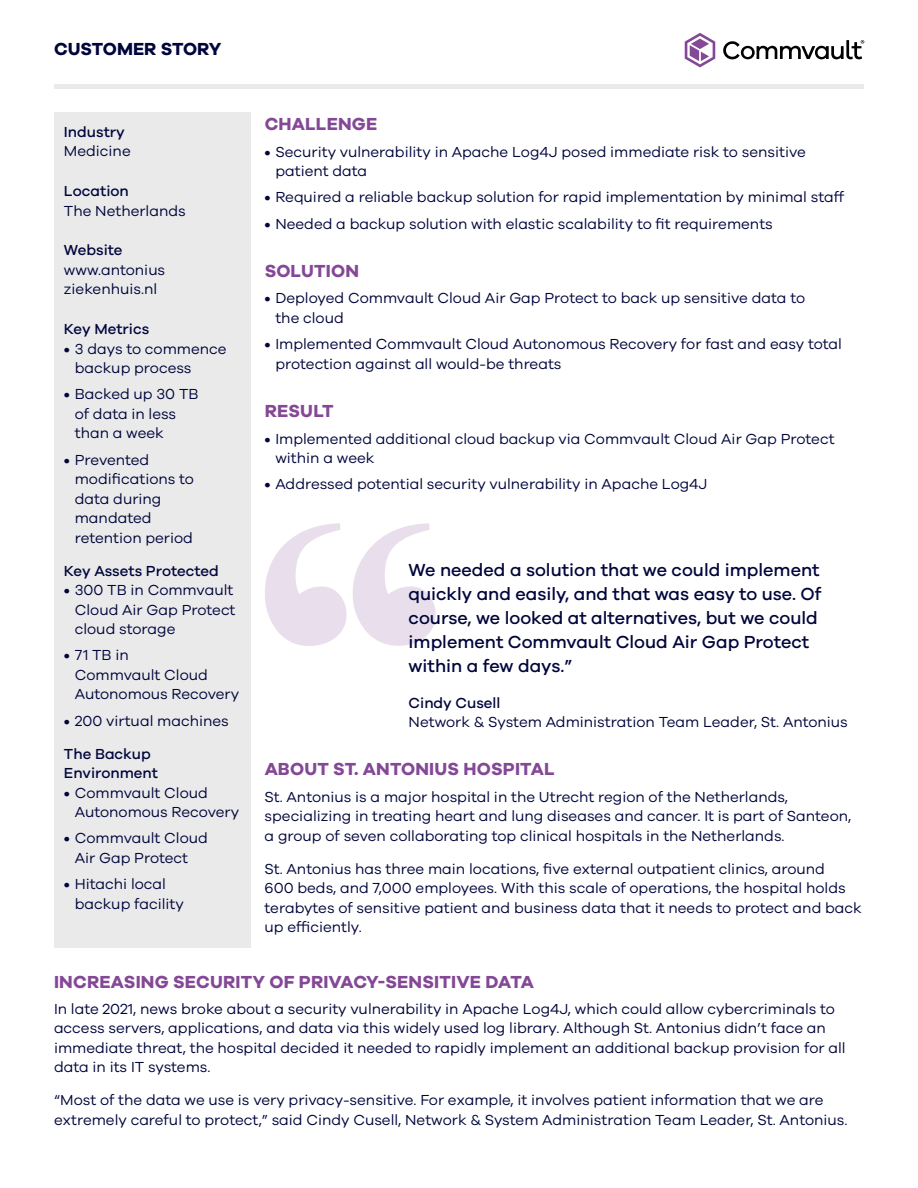
<style>
.page{position:relative;width:918px;height:1188px;background:#fff}
.page>*{position:absolute;margin:0;border:0;box-sizing:border-box;transform-origin:0 0}
.t1{font:500 18px/24px "Galano Grotesque";color:#00053b}
.t2{font:700 18px "Galano Grotesque";letter-spacing:.01em;color:#844896}
.t3{font:700 18px "Galano Grotesque";color:#00053b}
.t4{font:15px/19.5px "Galano Grotesque";color:#00053b}
.t5{font:500 15px/19.5px "Galano Grotesque";color:#00053b}
.s1{font-weight:500}
</style>
<div class="page">
<div style="left:54px;top:84px;width:810px;height:5px;background:#eaeaea"></div>
<svg style="left:685px;top:33px;width:30px;height:34px"></svg>
<svg style="left:723px;top:40px;width:141px;height:19px"></svg>
<div style="left:55px;top:112px;width:196px;height:836px;background:#eaeaea"></div>
<svg style="left:265px;top:523px;width:171px;height:123px"></svg>
<p class="t3" style="left:54px;top:38px;width:169px">CUSTOMER STORY</p>
<p class="t5" style="left:64px;top:122px;width:62px">Industry</p>
<p class="t4" style="left:64px;top:141px;width:68px">Medicine</p>
<p class="t5" style="left:64px;top:181px;width:66px">Location</p>
<p class="t4" style="left:64px;top:200px;width:123px">The Netherlands</p>
<p class="t5" style="left:64px;top:240px;width:60px">Website</p>
<p class="t4" style="left:64px;top:260px;width:103px">www.antonius ziekenhuis.nl</p>
<p class="t5" style="left:64px;top:319px;width:87px">Key Metrics</p>
<p class="t4" style="left:75px;top:338px;width:153px;text-indent:-11px"><span class="s1">•</span> 3 days to commence backup process</p>
<p class="t4" style="left:75px;top:384px;width:125px;text-indent:-11px"><span class="s1">•</span> Backed up 30 TB of data in less than a week</p>
<p class="t4" style="left:75px;top:449px;width:121px;text-indent:-11px"><span class="s1">•</span> Prevented modifications to data during mandated retention period</p>
<p class="t5" style="left:64px;top:560px;width:156px">Key Assets Protected</p>
<p class="t4" style="left:75px;top:580px;width:162px;text-indent:-11px"><span class="s1">•</span> 300 TB in Commvault<br>Cloud Air Gap Protect cloud storage</p>
<p class="t4" style="left:75px;top:645px;width:166px;text-indent:-11px"><span class="s1">•</span> 71 TB in<br>Commvault Cloud<br>Autonomous Recovery</p>
<p class="t4" style="left:64px;top:710px;width:166px"><span class="s1">•</span> 200 virtual machines</p>
<p class="t5" style="left:64px;top:743px;width:96px">The Backup<br>Environment</p>
<p class="t4" style="left:75px;top:782px;width:166px;text-indent:-11px"><span class="s1">•</span> Commvault Cloud<br>Autonomous Recovery</p>
<p class="t4" style="left:75px;top:828px;width:135px;text-indent:-11px"><span class="s1">•</span> Commvault Cloud<br>Air Gap Protect</p>
<p class="t4" style="left:75px;top:874px;width:111px;text-indent:-11px"><span class="s1">•</span> Hitachi local backup facility</p>
<p class="t2" style="left:265px;top:113px;width:114px">CHALLENGE</p>
<p class="t4" style="left:275px;top:141px;width:532px;text-indent:-11px"><span class="s1">•</span> Security vulnerability in Apache Log4J posed immediate risk to sensitive patient data</p>
<p class="t4" style="left:265px;top:187px;width:581px"><span class="s1">•</span> Required a reliable backup solution for rapid implementation by minimal staff</p>
<p class="t4" style="left:265px;top:213px;width:510px"><span class="s1">•</span> Needed a backup solution with elastic scalability to fit requirements</p>
<p class="t2" style="left:265px;top:260px;width:96px">SOLUTION</p>
<p class="t4" style="left:275px;top:288px;width:531px;text-indent:-11px"><span class="s1">•</span> Deployed Commvault Cloud Air Gap Protect to back up sensitive data to the cloud</p>
<p class="t4" style="left:275px;top:334px;width:568px;text-indent:-11px"><span class="s1">•</span> Implemented Commvault Cloud Autonomous Recovery for fast and easy total protection against all would-be threats</p>
<p class="t2" style="left:265px;top:400px;width:71px">RESULT</p>
<p class="t4" style="left:275px;top:428px;width:561px;text-indent:-11px"><span class="s1">•</span> Implemented additional cloud backup via Commvault Cloud Air Gap Protect within a week</p>
<p class="t4" style="left:265px;top:474px;width:444px"><span class="s1">•</span> Addressed potential security vulnerability in Apache Log4J</p>
<p class="t1" style="left:409px;top:557px;width:414px">We needed a solution that we could implement quickly and easily, and that was easy to use. Of course, we looked at alternatives, but we could implement Commvault Cloud Air Gap Protect within a few days.”</p>
<p class="t5" style="left:409px;top:693px;width:93px">Cindy Cusell</p>
<p class="t4" style="left:409px;top:712px;width:441px">Network &amp; System Administration Team Leader, St. Antonius</p>
<p class="t2" style="left:265px;top:758px;width:291px">ABOUT ST. ANTONIUS HOSPITAL</p>
<p class="t4" style="left:265px;top:786px;width:588px">St. Antonius is a major hospital in the Utrecht region of the Netherlands, specializing in treating heart and lung diseases and cancer. It is part of Santeon, a group of seven collaborating top clinical hospitals in the Netherlands.</p>
<p class="t4" style="left:265px;top:858px;width:599px">St. Antonius has three main locations, five external outpatient clinics, around<br>600 beds, and 7,000 employees. With this scale of operations, the hospital holds terabytes of sensitive patient and business data that it needs to protect and back up efficiently.</p>
<p class="t2" style="left:54px;top:970px;width:481px">INCREASING SECURITY OF PRIVACY-SENSITIVE DATA</p>
<p class="t4" style="left:54px;top:999px;width:793px">In late 2021, news broke about a security vulnerability in Apache Log4J, which could allow cybercriminals to access servers, applications, and data via this widely used log library. Although St. Antonius didn’t face an immediate threat, the hospital decided it needed to rapidly implement an additional backup provision for all data in its IT systems.</p>
<p class="t4" style="left:54px;top:1090px;width:795px">“Most of the data we use is very privacy-sensitive. For example, it involves patient information that we are extremely careful to protect,” said Cindy Cusell, Network &amp; System Administration Team Leader, St. Antonius.</p>
</div>
